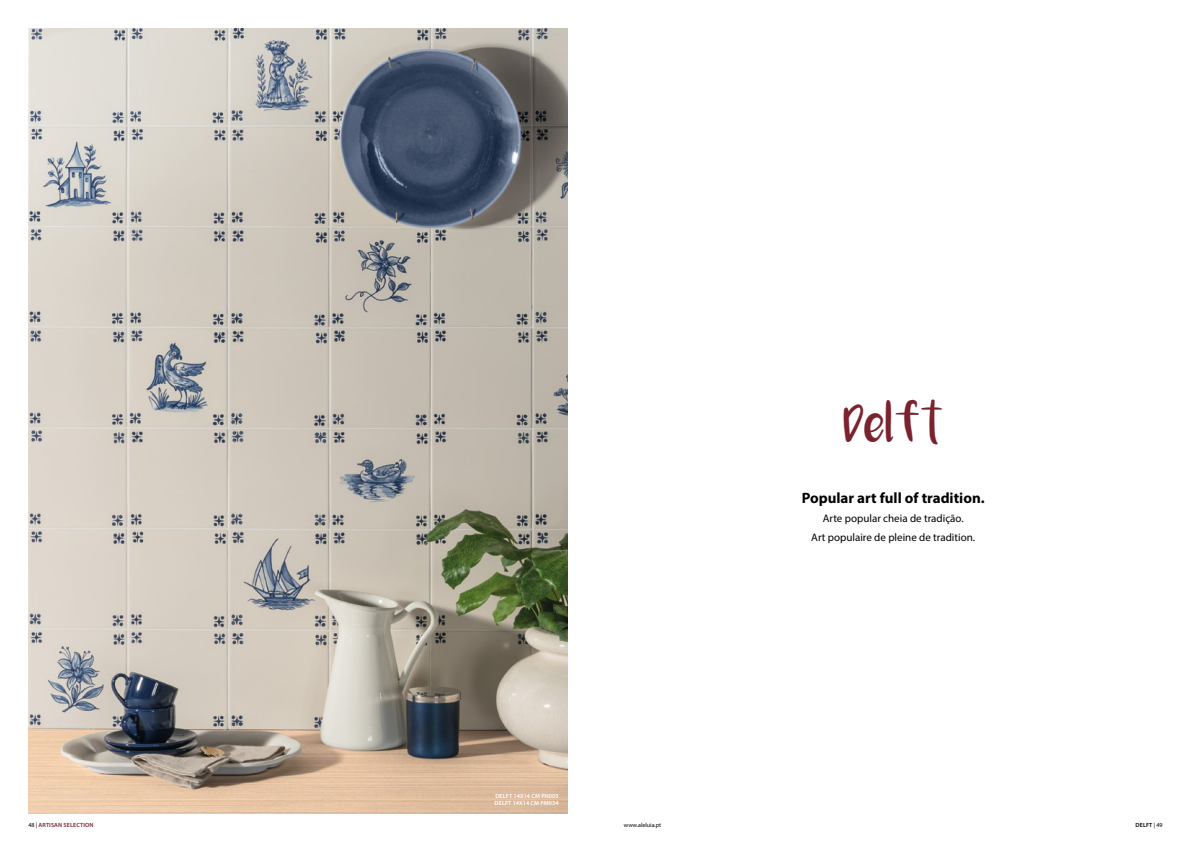
<style>
.page{position:relative;width:1191px;height:842px;background:#fff}
.page>*{position:absolute;margin:0;border:0;box-sizing:border-box;transform-origin:0 0}
.t1{font:28px "Luna";color:#7a222e}
.t2{font:700 15px "Myriad Pro";color:#000}
.t3{font:11px/18.9px "Myriad Pro";color:#000;text-align:center}
.t4{font:600 6px/7.2px "Myriad Pro";letter-spacing:.01em;color:#fff}
.t5{font:600 6px "Myriad Pro";letter-spacing:.02em;color:#7a222e}
.t6{font:6px "Myriad Pro";color:#000}
.t7{font:600 6px "Myriad Pro";letter-spacing:.02em;color:#000}
.s1{font-weight:400;color:#000}
.s2{font-weight:400}
</style>
<div class="page">
<img style="left:28px;top:28px;width:539px;height:786px">
<h1 class="t1" style="left:844px;top:416px;width:100px">Delft</h1>
<p class="t4" style="left:494px;top:792px;width:66px">DELFT 14X14 CM PN005<br>DELFT 14X14 CM PM034</p>
<h2 class="t2" style="left:801px;top:488px;width:184px">Popular art full of tradition.</h2>
<p class="t3" style="left:811px;top:509px;width:165px">Arte popular cheia de tradição.<br>Art populaire de pleine de tradition.</p>
<p class="t5" style="left:28px;top:821px;width:67px"><span class="s1">48 |</span> ARTISAN SELECTION</p>
<p class="t6" style="left:624px;top:821px;width:39px">www.aleluia.pt</p>
<p class="t7" style="left:1135px;top:821px;width:28px">DELFT <span class="s2">| 49</span></p>
</div>
